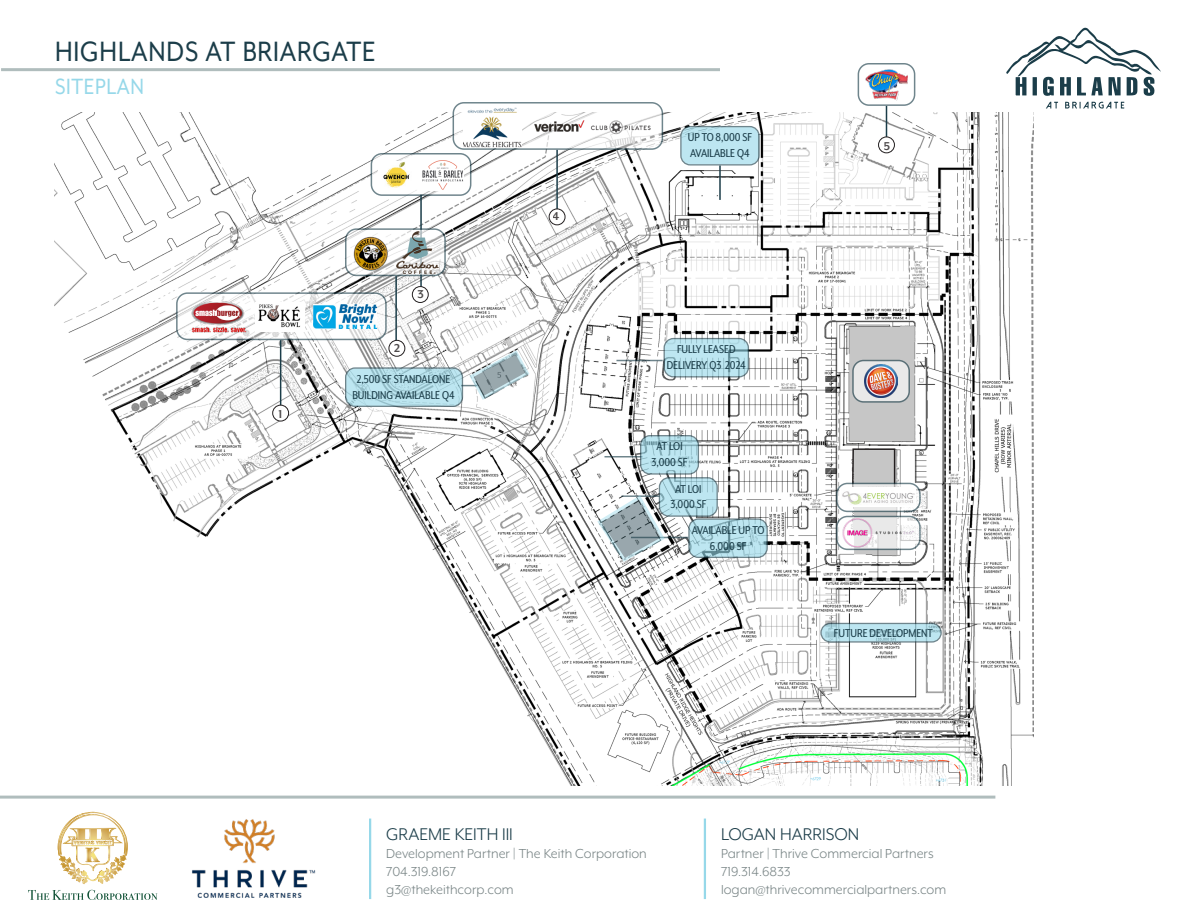
<style>
.page{position:relative;width:1188px;height:918px;background:#fff}
.page>*{position:absolute;margin:0;border:0;box-sizing:border-box;transform-origin:0 0}
.t1{font:32.25px "Mr Eaves XL Mod OT";letter-spacing:.03em;color:#1b3d49;scale:.88 1}
.t2{font:25.5px "Mr Eaves XL Mod OT";letter-spacing:.03em;color:#96d8e9;scale:.88 1}
.t3{font:19.5px "Mr Eaves XL Mod OT";color:#1b3d49}
.t4{font:19.5px "Mr Eaves XL Mod OT";color:#1b3c48}
.t5{font:15px "Mr Eaves XL Mod OT";color:#788485}
.t6{font:13.2px/15.8px "Mr Eaves XL Mod Nar OT";color:#1b3d49;text-align:center}
.t7{font:700 13.2px "Mr Eaves XL Mod OT";color:#231f20}
</style>
<div class="page">
<hr style="left:1px;top:68px;width:719px;height:3px;background:#b0bdbd">
<svg style="left:1006px;top:28px;width:155px;height:81px"></svg>
<img style="left:54px;top:113px;width:980px;height:672px">
<hr style="left:280px;top:340px;width:1px;height:75px;background:#1b3d49">
<hr style="left:395px;top:276px;width:2px;height:74px;background:#1b3d49">
<hr style="left:420px;top:194px;width:2px;height:102px;background:#1b3d49">
<hr style="left:556px;top:150px;width:2px;height:72px;background:#1b3d49">
<hr style="left:886px;top:106px;width:1px;height:41px;background:#1b3d49">
<div style="left:273px;top:405px;width:16px;height:16px;background:#fff;border-radius:50%"></div>
<div style="left:273px;top:405px;width:16px;height:16px;border:1px solid #231f20;border-radius:50%"></div>
<div style="left:389px;top:340px;width:16px;height:16px;background:#fff;border-radius:50%"></div>
<div style="left:389px;top:340px;width:16px;height:16px;border:1px solid #231f20;border-radius:50%"></div>
<div style="left:412px;top:287px;width:16px;height:15px;background:#fff;border-radius:50%"></div>
<div style="left:412px;top:286px;width:16px;height:17px;border:1px solid #231f20;border-radius:50%"></div>
<div style="left:549px;top:209px;width:16px;height:16px;background:#fff;border-radius:50%"></div>
<div style="left:549px;top:209px;width:16px;height:16px;border:1px solid #231f20;border-radius:50%"></div>
<div style="left:879px;top:137px;width:15px;height:16px;background:#fff;border-radius:50%"></div>
<div style="left:878px;top:137px;width:17px;height:16px;border:1px solid #231f20;border-radius:50%"></div>
<svg style="left:177px;top:293px;width:209px;height:46px"></svg>
<div style="left:176px;top:292px;width:211px;height:48px;border:2px solid #1b3d49;border-radius:11px"></div>
<img style="left:256px;top:303px;width:48px;height:28px">
<img style="left:314px;top:304px;width:62px;height:24px">
<img style="left:187px;top:297px;width:62px;height:39px">
<svg style="left:346px;top:229px;width:99px;height:46px"></svg>
<div style="left:345px;top:228px;width:101px;height:48px;border:2px solid #1b3d49;border-radius:11px"></div>
<img style="left:396px;top:231px;width:42px;height:42px">
<img style="left:353px;top:236px;width:36px;height:34px">
<div style="left:371px;top:154px;width:100px;height:41px;background:#fff;border-radius:11px"></div>
<div style="left:371px;top:153px;width:100px;height:43px;border:2px solid #1b3d49;border-radius:11px"></div>
<img style="left:422px;top:160px;width:41px;height:30px">
<img style="left:383px;top:162px;width:27px;height:26px">
<svg style="left:453px;top:103px;width:209px;height:46px"></svg>
<div style="left:453px;top:102px;width:210px;height:48px;border:2px solid #1b3d49;border-radius:11px"></div>
<img style="left:532px;top:118px;width:54px;height:17px">
<img style="left:590px;top:115px;width:63px;height:24px">
<img style="left:463px;top:106px;width:59px;height:41px">
<div style="left:858px;top:63px;width:57px;height:43px;border:2px solid #1b3d49;border-radius:11px"></div>
<img style="left:866px;top:69px;width:42px;height:32px">
<div style="left:853px;top:361px;width:56px;height:41px;background:#e9e9e9;border-radius:11px"></div>
<div style="left:852px;top:360px;width:58px;height:43px;border:2px solid #1b3d49;border-radius:11px"></div>
<img style="left:864px;top:365px;width:34px;height:32px">
<svg style="left:851px;top:448px;width:45px;height:35px;background:#b5b5b5"></svg>
<svg style="left:837px;top:516px;width:83px;height:33px"></svg>
<div style="left:836px;top:516px;width:85px;height:34px;border:2px solid #1b3d49;border-radius:11px"></div>
<img style="left:842px;top:516px;width:73px;height:34px">
<hr style="left:616px;top:360px;width:47px;height:1px;background:#1b3c48">
<svg style="left:346px;top:368px;width:116px;height:38px;background:#b2dce6"></svg>
<div style="left:345px;top:367px;width:118px;height:40px;border:1px solid #1b3d49;border-radius:9px"></div>
<hr style="left:631px;top:537px;width:57px;height:1px;background:#1b3d49">
<hr style="left:604px;top:456px;width:39px;height:2px;background:#1b3d49">
<svg style="left:837px;top:483px;width:83px;height:28px"></svg>
<div style="left:836px;top:483px;width:85px;height:29px;border:2px solid #1b3d49;border-radius:11px"></div>
<img style="left:842px;top:488px;width:73px;height:19px">
<hr style="left:0;top:796px;width:995px;height:3px;background:#b0bdbd">
<svg style="left:58px;top:812px;width:70px;height:72px"></svg>
<svg style="left:28px;top:890px;width:130px;height:10px"></svg>
<hr style="left:369px;top:819px;width:2px;height:80px;background:#96d8e9">
<hr style="left:704px;top:819px;width:2px;height:80px;background:#96d8e9">
<img style="left:192px;top:819px;width:124px;height:79px">
<svg style="left:461px;top:349px;width:70px;height:52px"></svg>
<svg style="left:664px;top:339px;width:84px;height:38px;background:#b3dce7"></svg>
<div style="left:664px;top:338px;width:85px;height:39px;border:1px solid #1b3d49;border-radius:9px"></div>
<svg style="left:821px;top:623px;width:120px;height:19px;background:#b2dbe6"></svg>
<div style="left:820px;top:623px;width:122px;height:20px;border:1px solid #1b3d49;border-radius:9px"></div>
<div style="left:681px;top:127px;width:78px;height:38px;background:#bde6f1;border-radius:9px"></div>
<div style="left:680px;top:126px;width:80px;height:40px;border:1px solid #1b3d49;border-radius:9px"></div>
<hr style="left:719px;top:166px;width:2px;height:34px;background:#1b3d49">
<svg style="left:596px;top:494px;width:70px;height:69px"></svg>
<svg style="left:689px;top:519px;width:78px;height:38px;background:#acd5e0"></svg>
<div style="left:688px;top:518px;width:80px;height:40px;border:1px solid #1b3d49;border-radius:9px"></div>
<svg style="left:659px;top:478px;width:58px;height:38px;background:#b3dce7"></svg>
<div style="left:659px;top:477px;width:59px;height:40px;border:1px solid #1b3d49;border-radius:9px"></div>
<svg style="left:641px;top:436px;width:57px;height:38px;background:#aed8e2"></svg>
<div style="left:640px;top:435px;width:59px;height:40px;border:1px solid #1b3d49;border-radius:9px"></div>
<p class="t1" style="left:55px;top:36px;width:366px">HIGHLANDS AT BRIARGATE</p>
<p class="t2" style="left:55px;top:73px;width:103px">SITEPLAN</p>
<p class="t7" style="left:394px;top:341px;width:8px">2</p>
<p class="t7" style="left:417px;top:287px;width:8px">3</p>
<p class="t7" style="left:278px;top:407px;width:5px">1</p>
<p class="t6" style="left:352px;top:372px;width:104px">2,500 SF STANDALONE<br>BUILDING AVAILABLE Q4</p>
<p class="t7" style="left:553px;top:210px;width:9px">4</p>
<p class="t6" style="left:688px;top:130px;width:66px">UP TO 8,000 SF</p>
<p class="t6" style="left:690px;top:145px;width:61px">AVAILABLE Q4</p>
<p class="t7" style="left:884px;top:139px;width:8px">5</p>
<p class="t6" style="left:677px;top:342px;width:60px">FULLY LEASED</p>
<p class="t6" style="left:667px;top:357px;width:80px">DELIVERY Q3 2024</p>
<p class="t6" style="left:656px;top:439px;width:28px">AT LOI</p>
<p class="t6" style="left:652px;top:454px;width:37px">3,000 SF</p>
<p class="t6" style="left:675px;top:481px;width:28px">AT LOI</p>
<p class="t6" style="left:670px;top:497px;width:37px">3,000 SF</p>
<p class="t6" style="left:692px;top:522px;width:74px">AVAILABLE UP TO<br>6,000 SF</p>
<p class="t6" style="left:834px;top:625px;width:101px">FUTURE DEVELOPMENT</p>
<p class="t3" style="left:386px;top:824px;width:128px">GRAEME KEITH III</p>
<p class="t5" style="left:386px;top:846px;width:262px">Development Partner | The Keith Corporation</p>
<p class="t5" style="left:386px;top:864px;width:71px">704.319.8167</p>
<p class="t5" style="left:386px;top:882px;width:129px">g3@thekeithcorp.com</p>
<p class="t4" style="left:721px;top:824px;width:140px">LOGAN HARRISON</p>
<p class="t5" style="left:721px;top:846px;width:214px">Partner | Thrive Commercial Partners</p>
<p class="t5" style="left:721px;top:864px;width:71px">719.314.6833</p>
<p class="t5" style="left:721px;top:882px;width:227px">logan@thrivecommercialpartners.com</p>
</div>
